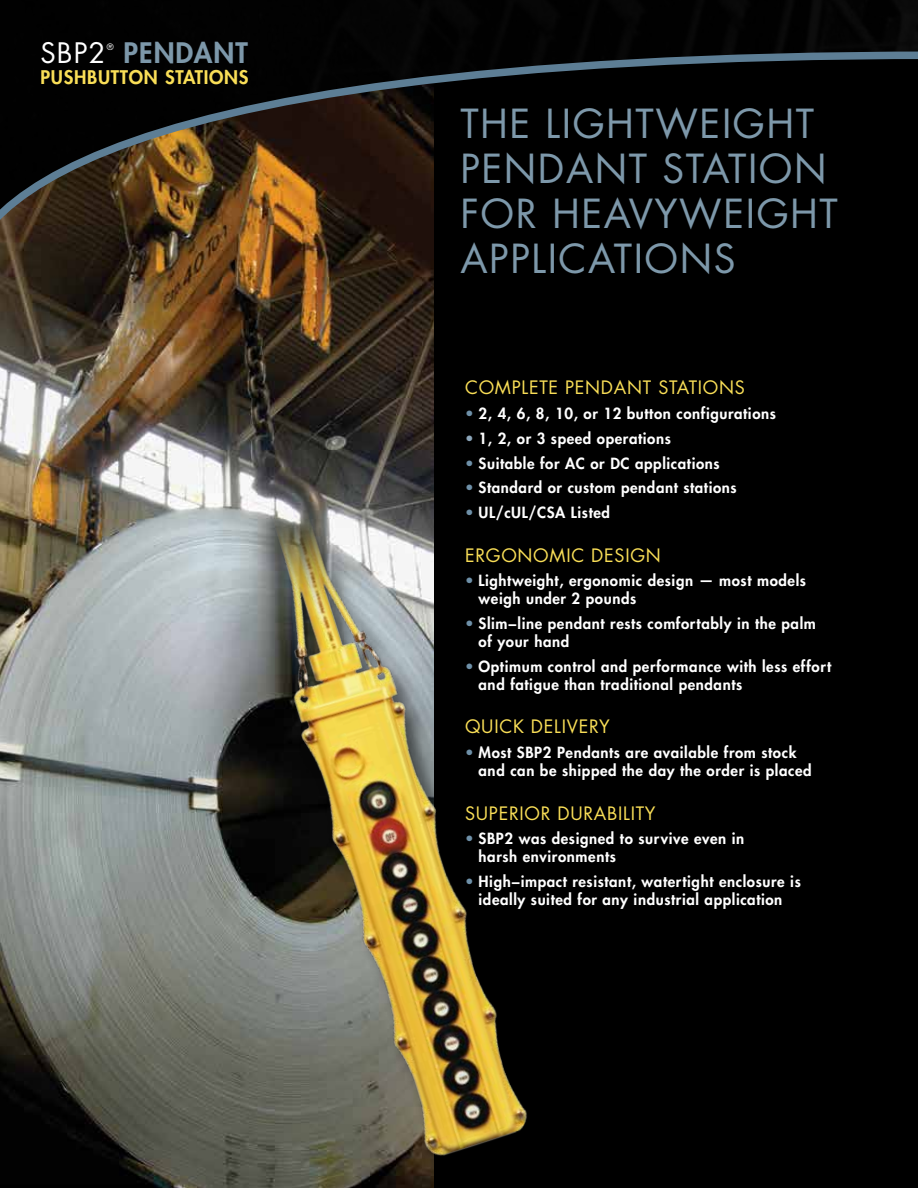
<style>
.page{position:relative;width:918px;height:1188px;background:#fff}
.page>*{position:absolute;margin:0;border:0;box-sizing:border-box;transform-origin:0 0}
.t1{font:39px/45px "Futura Std";letter-spacing:.04em;color:#7d98aa}
.t2{font:800 27.45px "Futura Std";letter-spacing:.04em;color:#7d98aa}
.t3{font:27.45px "Futura Std";color:#fff}
.t4{font:800 18.3px "Futura Std";letter-spacing:.04em;color:#f9de57}
.t5{font:18px "Futura Std";letter-spacing:.04em;color:#f9de57}
.t6{font:800 15px/18px "Futura Std";letter-spacing:.04em;color:#fff}
.t7{font:8.7px "Futura Std";color:#fff}
.s1{color:#6e90a8}
.s2{color:#8ca6ba}
</style>
<div class="page">
<div style="left:0;top:40px;width:918px;height:1148px;background:#000"></div>
<img style="left:0;top:303px;width:433px;height:885px">
<svg style="left:0;top:0;width:918px;height:303px"></svg>
<img style="left:181px;top:393px;width:346px;height:793px">
<h2 class="t3" style="left:40px;top:36px;width:67px">SBP2</h2>
<p class="t7" style="left:107px;top:41px;width:8px">®</p>
<h2 class="t2" style="left:124px;top:36px;width:126px">PENDANT</h2>
<p class="t4" style="left:40px;top:66px;width:209px">PUSHBUTTON STATIONS</p>
<h1 class="t1" style="left:460px;top:102px;width:379px">THE LIGHTWEIGHT<br>PENDANT STATION<br>FOR HEAVYWEIGHT<br>APPLICATIONS</h1>
<p class="t5" style="left:465px;top:376px;width:281px">COMPLETE PENDANT STATIONS</p>
<p class="t6" style="left:465px;top:405px;width:312px"><span class="s1">•</span> 2, 4, 6, 8, 10, or 12 button configurations</p>
<p class="t6" style="left:465px;top:429px;width:207px"><span class="s2">•</span> 1, 2, or 3 speed operations</p>
<p class="t6" style="left:465px;top:454px;width:256px"><span class="s1">•</span> Suitable for AC or DC applications</p>
<p class="t6" style="left:465px;top:479px;width:273px"><span class="s1">•</span> Standard or custom pendant stations</p>
<p class="t6" style="left:465px;top:504px;width:146px"><span class="s1">•</span> UL/cUL/CSA Listed</p>
<p class="t5" style="left:465px;top:543px;width:197px">ERGONOMIC DESIGN</p>
<p class="t6" style="left:479px;top:572px;width:329px;text-indent:-13px"><span class="s1">•</span> Lightweight, ergonomic design — most models weigh under 2 pounds</p>
<p class="t6" style="left:479px;top:615px;width:339px;text-indent:-14px"><span class="s1">•</span> Slim−line pendant rests comfortably in the palm of your hand</p>
<p class="t6" style="left:479px;top:657px;width:354px;text-indent:-14px"><span class="s1">•</span> Optimum control and performance with less effort and fatigue than traditional pendants</p>
<p class="t5" style="left:465px;top:715px;width:146px">QUICK DELIVERY</p>
<p class="t6" style="left:479px;top:744px;width:335px;text-indent:-13px"><span class="s1">•</span> Most SBP2 Pendants are available from stock and can be shipped the day the order is placed</p>
<p class="t5" style="left:465px;top:801px;width:192px">SUPERIOR DURABILITY</p>
<p class="t6" style="left:479px;top:830px;width:267px;text-indent:-14px"><span class="s1">•</span> SBP2 was designed to survive even in harsh environments</p>
<p class="t6" style="left:465px;top:873px;width:337px;text-align:center"><span class="s1">•</span> High−impact resistant, watertight enclosure is ideally suited for any industrial application</p>
</div>
